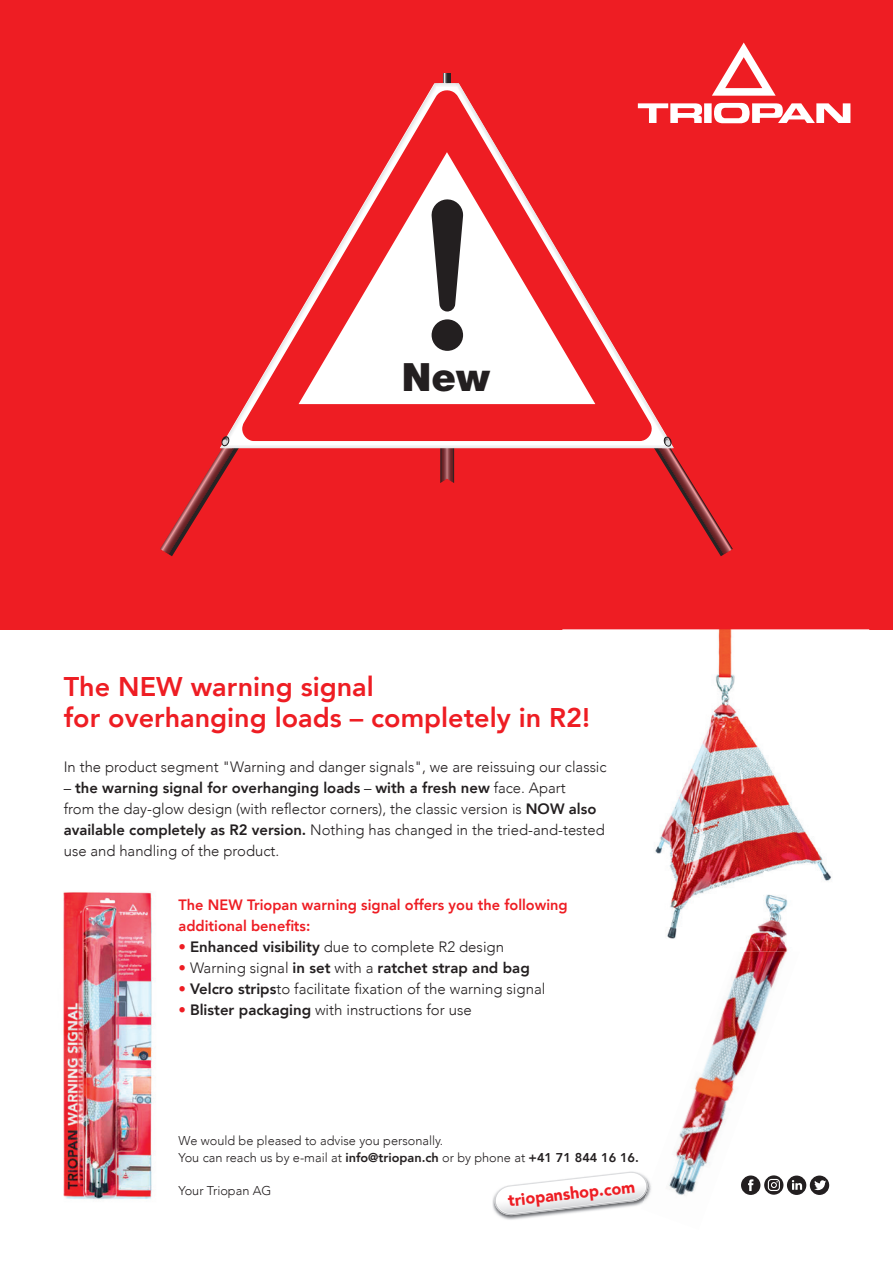
<style>
.page{position:relative;width:893px;height:1263px;background:#fff}
.page>*{position:absolute;margin:0;border:0;box-sizing:border-box;transform-origin:0 0}
.t1{font:900 39px "Helvetica Neue";color:#231f20}
.t2{font:800 27px/31.5px "Avenir";color:#ee1d23}
.t3{font:900 16.5px "Avenir";color:#ee1d23}
.t4{font:300 15px/21px "Avenir";color:#231f20}
.t5{font:800 15px/21px "Avenir";color:#ee1d23}
.t6{font:800 15px "Avenir";color:#231f20}
.t7{font:300 12.75px/16.5px "Avenir";color:#231f20}
.s1{font-weight:800}
.s2{color:#ee1d23}
.s3{font-weight:300;color:#ee1d23}
.s4{font-weight:300}
</style>
<div class="page">
<div style="left:0;top:0;width:893px;height:629px;background:#ee1d23"></div>
<svg style="left:714px;top:43px;width:62px;height:53px"></svg>
<svg style="left:733px;top:103px;width:117px;height:20px"></svg>
<svg style="left:169px;top:450px;width:52px;height:106px"></svg>
<svg style="left:672px;top:91px;width:61px;height:458px"></svg>
<svg style="left:663px;top:91px;width:10px;height:356px"></svg>
<svg style="left:242px;top:103px;width:411px;height:310px"></svg>
<hr style="left:221px;top:447px;width:452px;height:1px;background:#e4e5e7">
<hr style="left:220px;top:448px;width:453px;height:1px;background:#e1e2e4">
<svg style="left:221px;top:413px;width:451px;height:70px"></svg>
<svg style="left:311px;top:73px;width:282px;height:278px"></svg>
<img style="left:562px;top:629px;width:307px;height:310px">
<svg style="left:787px;top:1175px;width:19px;height:20px"></svg>
<div style="left:810px;top:1175px;width:19px;height:20px;background:#231f20;border-radius:50%"></div>
<svg style="left:800px;top:1180px;width:2px;height:10px"></svg>
<svg style="left:814px;top:1180px;width:12px;height:10px"></svg>
<svg style="left:492px;top:1172px;width:155px;height:48px"></svg>
<img style="left:669px;top:952px;width:131px;height:243px">
<img style="left:735px;top:870px;width:87px;height:82px">
<img style="left:641px;top:1178px;width:10px;height:35px">
<img style="left:63px;top:892px;width:91px;height:308px">
<h1 class="t1" style="left:402px;top:353px;width:90px">New</h1>
<h2 class="t2" style="left:64px;top:671px;width:528px">The NEW warning signal<br>for overhanging loads – completely in R2!</h2>
<p class="t4" style="left:64px;top:756px;width:544px">In the product segment "Warning and danger signals", we are reissuing our classic</p>
<p class="t4" style="left:64px;top:777px;width:543px">– <span class="s1">the warning signal for overhanging loads</span> – <span class="s1">with a fresh new</span> face. Apart<br>from the day-glow design (with reflector corners), the classic version is <span class="s1">NOW also available completely as R2 version.</span> Nothing has changed in the tried-and-tested use and handling of the product.</p>
<p class="t5" style="left:179px;top:894px;width:391px">The NEW Triopan warning signal offers you the following additional benefits:</p>
<p class="t4" style="left:179px;top:936px;width:327px"><span class="s2">•</span> <span class="s1">Enhanced visibility</span> due to complete R2 design</p>
<p class="t6" style="left:179px;top:956px;width:353px"><span class="s3">•</span> <span class="s4">Warning signal</span> in set <span class="s4">with a</span> ratchet strap and bag</p>
<p class="t4" style="left:179px;top:978px;width:368px"><span class="s2">•</span> <span class="s1">Velcro strips</span>to facilitate fixation of the warning signal</p>
<p class="t4" style="left:179px;top:999px;width:295px"><span class="s2">•</span> <span class="s1">Blister packaging</span> with instructions for use</p>
<p class="t7" style="left:179px;top:1133px;width:462px">We would be pleased to advise you personally.<br>You can reach us by e-mail at <span class="s1">info@triopan.ch</span> or by phone at <span class="s1">+41 71 844 16 16.</span></p>
<p class="t7" style="left:179px;top:1182px;width:94px">Your Triopan AG</p>
<p class="t3" style="left:507px;top:1187px;width:129px;rotate:-7deg">triopanshop.com</p>
</div>
